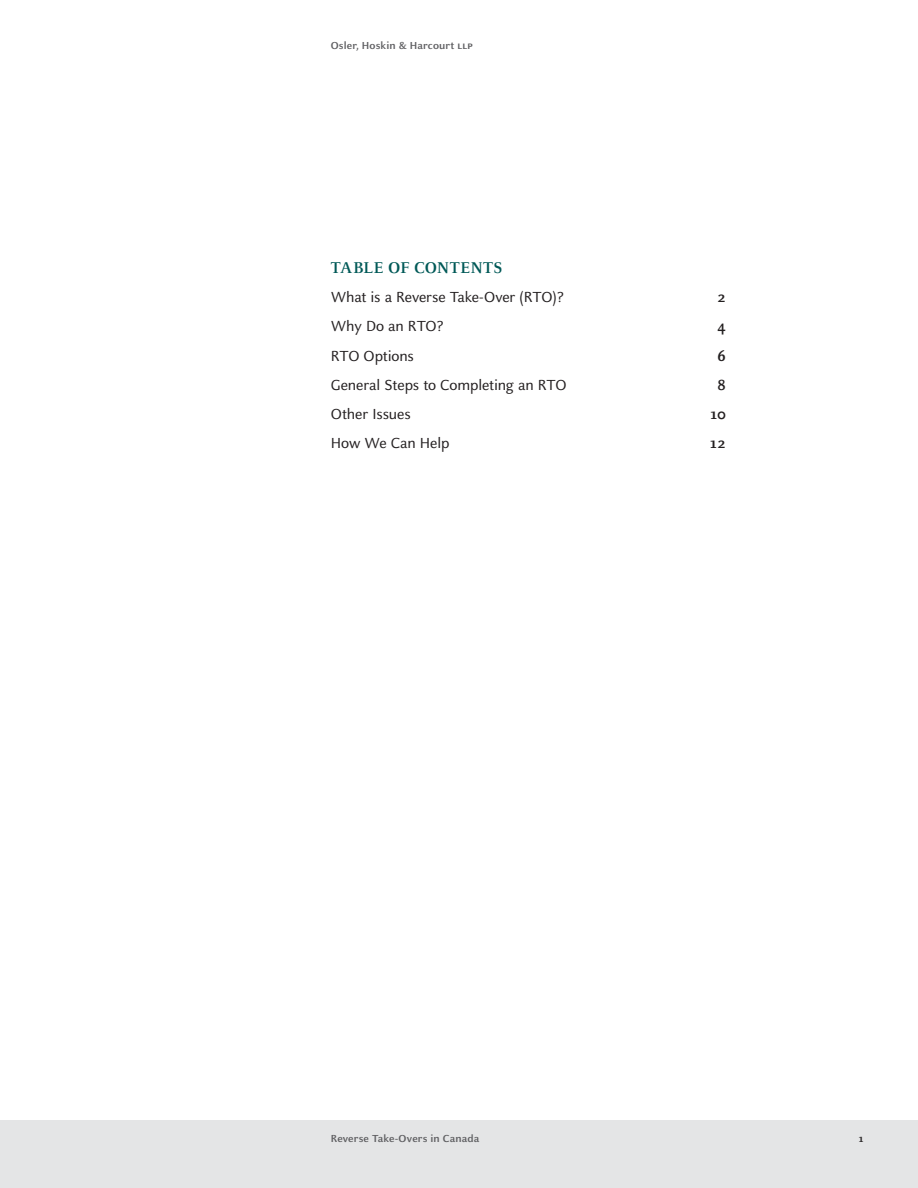
<style>
.page{position:relative;width:918px;height:1188px;background:#fff}
.page>*{position:absolute;margin:0;border:0;box-sizing:border-box;transform-origin:0 0}
.t1{font:700 17.25px "Celeste";letter-spacing:.005em;color:#005957}
.t2{font:16.2px "Celeste Sans";letter-spacing:-.01em;color:#231f20}
.t3{font:700 16.2px "Celeste Sans";color:#231f20}
.t4{font:700 11.25px "Celeste Sans";letter-spacing:.015em;color:#5f5f62}
.t5{font:700 11.25px "Celeste Sans";color:#231f20}
.s1{font-family:"Celeste Sans SC"}
</style>
<div class="page">
<div style="left:0;top:1120px;width:918px;height:68px;background:#e4e5e6"></div>
<p class="t4" style="left:331px;top:38px;width:143px">Osler, Hoskin &amp; Harcourt <span class="s1">llp</span></p>
<p class="t1" style="left:331px;top:258px;width:171px">TABLE OF CONTENTS</p>
<p class="t2" style="left:331px;top:287px;width:234px">What is a Reverse Take-Over (RTO)?</p>
<p class="t3" style="left:717px;top:287px;width:10px">2</p>
<p class="t2" style="left:331px;top:316px;width:114px">Why Do an RTO?</p>
<p class="t3" style="left:717px;top:316px;width:10px">4</p>
<p class="t2" style="left:331px;top:346px;width:85px">RTO Options</p>
<p class="t3" style="left:717px;top:346px;width:10px">6</p>
<p class="t2" style="left:331px;top:375px;width:237px">General Steps to Completing an RTO</p>
<p class="t3" style="left:717px;top:375px;width:10px">8</p>
<p class="t2" style="left:331px;top:404px;width:82px">Other Issues</p>
<p class="t3" style="left:709px;top:404px;width:18px">10</p>
<p class="t2" style="left:331px;top:433px;width:120px">How We Can Help</p>
<p class="t3" style="left:709px;top:433px;width:18px">12</p>
<p class="t4" style="left:331px;top:1132px;width:150px">Reverse Take-Overs in Canada</p>
<p class="t5" style="left:858px;top:1132px;width:7px">1</p>
</div>
